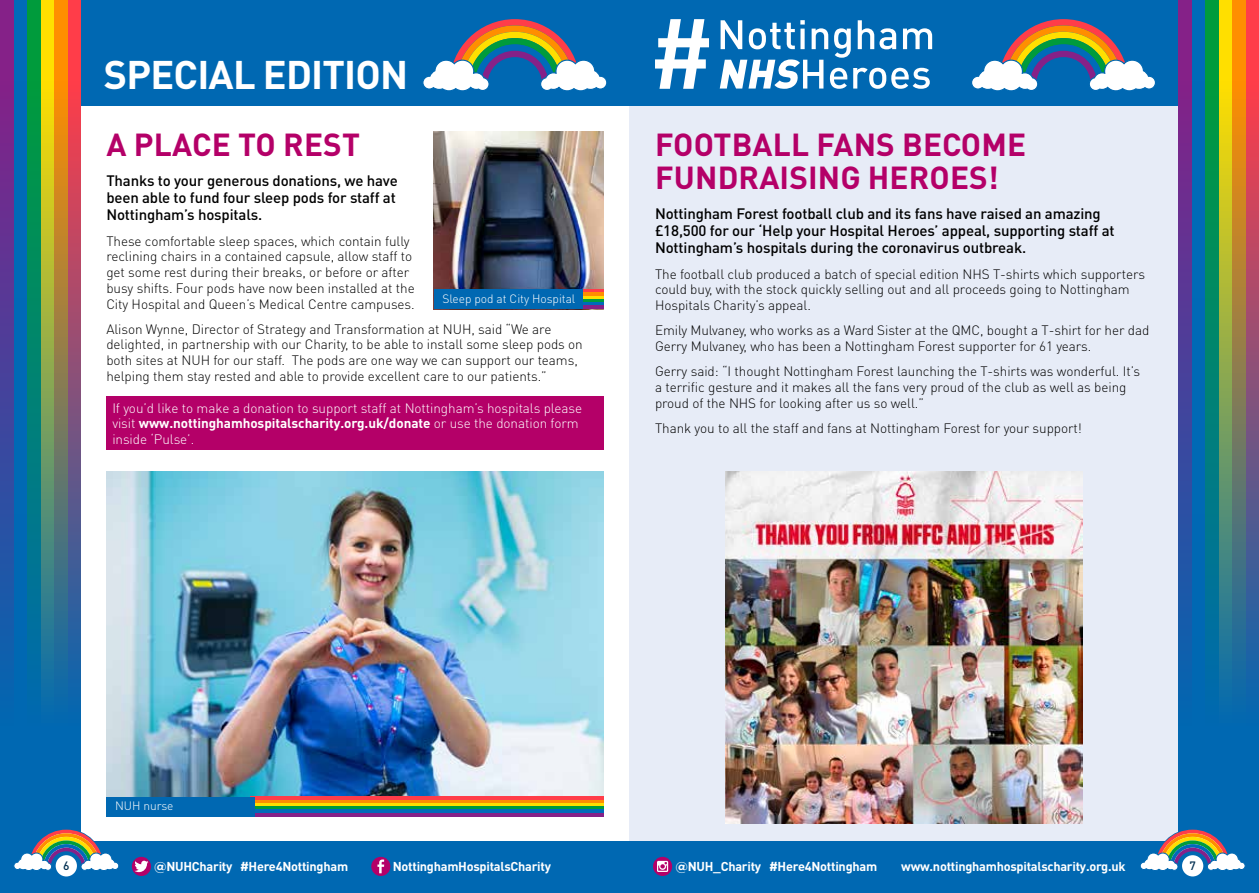
<style>
.page{position:relative;width:1259px;height:893px;background:#fff}
.page>*{position:absolute;margin:0;border:0;box-sizing:border-box;transform-origin:0 0}
.t1{font:700 39.45px "DIN Pro";letter-spacing:-.02em;color:#fff}
.t2{font:700 31.5px/33px "DIN Pro";letter-spacing:.005em;color:#b40068}
.t3{font:500 15px/17.2px "DIN Pro";letter-spacing:-.01em;color:#000}
.t4{font:300 13.5px/15.8px "DIN Pro";letter-spacing:-.005em;color:#000}
.t5{font:300 13.5px/15.8px "DIN Pro";letter-spacing:-.005em;color:#fff}
.t6{font:700 12.75px "DIN Pro";letter-spacing:-.02em;color:#fff}
.t7{font:300 12px "DIN Pro";letter-spacing:-.005em;color:#fff}
.t8{font:500 12px "DIN Pro";color:#002e50}
.s1{font-weight:700}
.s2{font-family:"Gotham"}
</style>
<div class="page">
<img style="left:434px;top:132px;width:170px;height:157px">
<svg style="left:583px;top:289px;width:21px;height:4px"></svg>
<hr style="left:512px;top:293px;width:92px;height:3px;background:#ff8e00">
<hr style="left:512px;top:296px;width:92px;height:3px;background:#ffdf00">
<svg style="left:583px;top:299px;width:21px;height:4px"></svg>
<hr style="left:512px;top:303px;width:92px;height:3px;background:#006bb9">
<hr style="left:512px;top:306px;width:92px;height:3px;background:#852188">
<svg style="left:1245px;top:0;width:14px;height:842px;background:#7a587a"></svg>
<svg style="left:1232px;top:0;width:13px;height:828px;background:#7c7a5a"></svg>
<svg style="left:1218px;top:0;width:14px;height:828px;background:#6a9d5e"></svg>
<svg style="left:1205px;top:0;width:13px;height:828px;background:#008077"></svg>
<div style="left:1191px;top:0;width:14px;height:893px;background:#006bb9"></div>
<svg style="left:1178px;top:0;width:13px;height:828px;background:#40449d"></svg>
<div style="left:629px;top:60px;width:549px;height:790px;background:#e7ecf7"></div>
<svg style="left:67px;top:0;width:14px;height:828px;background:#7c5879"></svg>
<svg style="left:54px;top:0;width:13px;height:828px;background:#7c7a5a"></svg>
<svg style="left:40px;top:0;width:14px;height:828px;background:#6a9d5e"></svg>
<svg style="left:27px;top:0;width:13px;height:828px;background:#008077"></svg>
<div style="left:13px;top:0;width:14px;height:893px;background:#006bb9"></div>
<svg style="left:0;top:0;width:13px;height:842px;background:#3f459d"></svg>
<div style="left:629px;top:842px;width:630px;height:51px;background:#0068b2"></div>
<div style="left:0;top:842px;width:629px;height:51px;background:#0068b2"></div>
<div style="left:81px;top:0;width:548px;height:105px;background:#0068b2"></div>
<div style="left:629px;top:0;width:549px;height:105px;background:#0068b2"></div>
<div style="left:56px;top:855px;width:21px;height:21px;background:#fff;border-radius:50%"></div>
<div style="left:1182px;top:855px;width:21px;height:21px;background:#fff;border-radius:50%"></div>
<svg style="left:132px;top:857px;width:19px;height:19px"></svg>
<svg style="left:134px;top:861px;width:14px;height:11px"></svg>
<div style="left:371px;top:857px;width:19px;height:19px;background:#b40068;border-radius:50%"></div>
<svg style="left:377px;top:859px;width:7px;height:14px"></svg>
<svg style="left:653px;top:857px;width:19px;height:19px"></svg>
<svg style="left:657px;top:861px;width:11px;height:11px"></svg>
<svg style="left:423px;top:19px;width:184px;height:72px"></svg>
<svg style="left:14px;top:828px;width:105px;height:43px"></svg>
<svg style="left:1139px;top:828px;width:106px;height:43px"></svg>
<svg style="left:972px;top:19px;width:183px;height:72px"></svg>
<svg style="left:655px;top:19px;width:54px;height:70px"></svg>
<svg style="left:720px;top:20px;width:212px;height:69px"></svg>
<div style="left:106px;top:396px;width:498px;height:54px;background:#b40068"></div>
<img style="left:725px;top:472px;width:357px;height:351px">
<img style="left:106px;top:472px;width:498px;height:325px">
<hr style="left:250px;top:797px;width:354px;height:3px;background:#ff3d49">
<hr style="left:250px;top:800px;width:354px;height:3px;background:#ff8e00">
<hr style="left:250px;top:803px;width:354px;height:3px;background:#ffdf00">
<svg style="left:255px;top:806px;width:349px;height:4px"></svg>
<hr style="left:250px;top:810px;width:354px;height:3px;background:#006bb9">
<hr style="left:250px;top:813px;width:354px;height:3px;background:#852188">
<div style="left:106px;top:797px;width:149px;height:19px;background:#0068b2"></div>
<div style="left:434px;top:289px;width:149px;height:20px;background:#0068b2"></div>
<h1 class="t1" style="left:104px;top:48px;width:306px">SPECIAL EDITION</h1>
<h2 class="t2" style="left:106px;top:127px;width:255px">A PLACE TO REST</h2>
<p class="t3" style="left:106px;top:171px;width:293px">Thanks to your generous donations, we have been able to fund four sleep pods for staff at<br>Nottingham’s hospitals.</p>
<p class="t4" style="left:106px;top:232px;width:310px">These comfortable sleep spaces, which contain fully reclining chairs in a contained capsule, allow staff to get some rest during their breaks, or before or after busy shifts. Four pods have now been installed at the City Hospital and Queen’s Medical Centre campuses.</p>
<p class="t4" style="left:106px;top:320px;width:478px">Alison Wynne, Director of Strategy and Transformation at NUH, said “We are delighted, in partnership with our Charity, to be able to install some sleep pods on both sites at NUH for our staff. The pods are one way we can support our teams, helping them stay rested and able to provide excellent care to our patients.”</p>
<p class="t5" style="left:112px;top:399px;width:471px">If you’d like to make a donation to support staff at Nottingham’s hospitals please visit <span class="s1">www.nottinghamhospitalscharity.org.uk/donate</span> or use the donation form inside ‘Pulse’.</p>
<p class="t7" style="left:442px;top:290px;width:134px">Sleep pod at City Hospital</p>
<h2 class="t2" style="left:655px;top:127px;width:372px">FOOTBALL FANS BECOME<br>FUNDRAISING HEROES!</h2>
<p class="t3" style="left:655px;top:204px;width:461px">Nottingham Forest football club and its fans have raised an amazing £18,500 for our ‘Help your Hospital Heroes’ appeal, supporting staff at<br>Nottingham’s hospitals during the coronavirus outbreak.</p>
<p class="t4" style="left:655px;top:265px;width:491px">The football club produced a batch of special edition NHS T-shirts which supporters could buy, with the stock quickly selling out and all proceeds going to Nottingham<br>Hospitals Charity’s appeal.</p>
<p class="t4" style="left:655px;top:322px;width:496px">Emily Mulvaney, who works as a Ward Sister at the QMC, bought a T-shirt for her dad<br>Gerry Mulvaney, who has been a Nottingham Forest supporter for 61 years.</p>
<p class="t4" style="left:655px;top:363px;width:486px">Gerry said: “I thought Nottingham Forest launching the T-shirts was wonderful. It’s a terrific gesture and it makes all the fans very proud of the club as well as being proud of the NHS for looking after us so well.”</p>
<p class="t4" style="left:655px;top:419px;width:428px">Thank you to all the staff and fans at Nottingham Forest for your support!</p>
<p class="t7" style="left:115px;top:798px;width:60px">NUH nurse</p>
<p class="t8" style="left:63px;top:857px;width:8px">6</p>
<p class="t6" style="left:154px;top:858px;width:195px"><span class="s2">@</span>NUHCharity #Here4Nottingham</p>
<p class="t6" style="left:393px;top:858px;width:160px">NottinghamHospitalsCharity</p>
<p class="t6" style="left:675px;top:858px;width:203px"><span class="s2">@</span>NUH_Charity #Here4Nottingham</p>
<p class="t6" style="left:901px;top:858px;width:226px">www.nottinghamhospitalscharity.org.uk</p>
<p class="t8" style="left:1189px;top:857px;width:8px">7</p>
</div>
